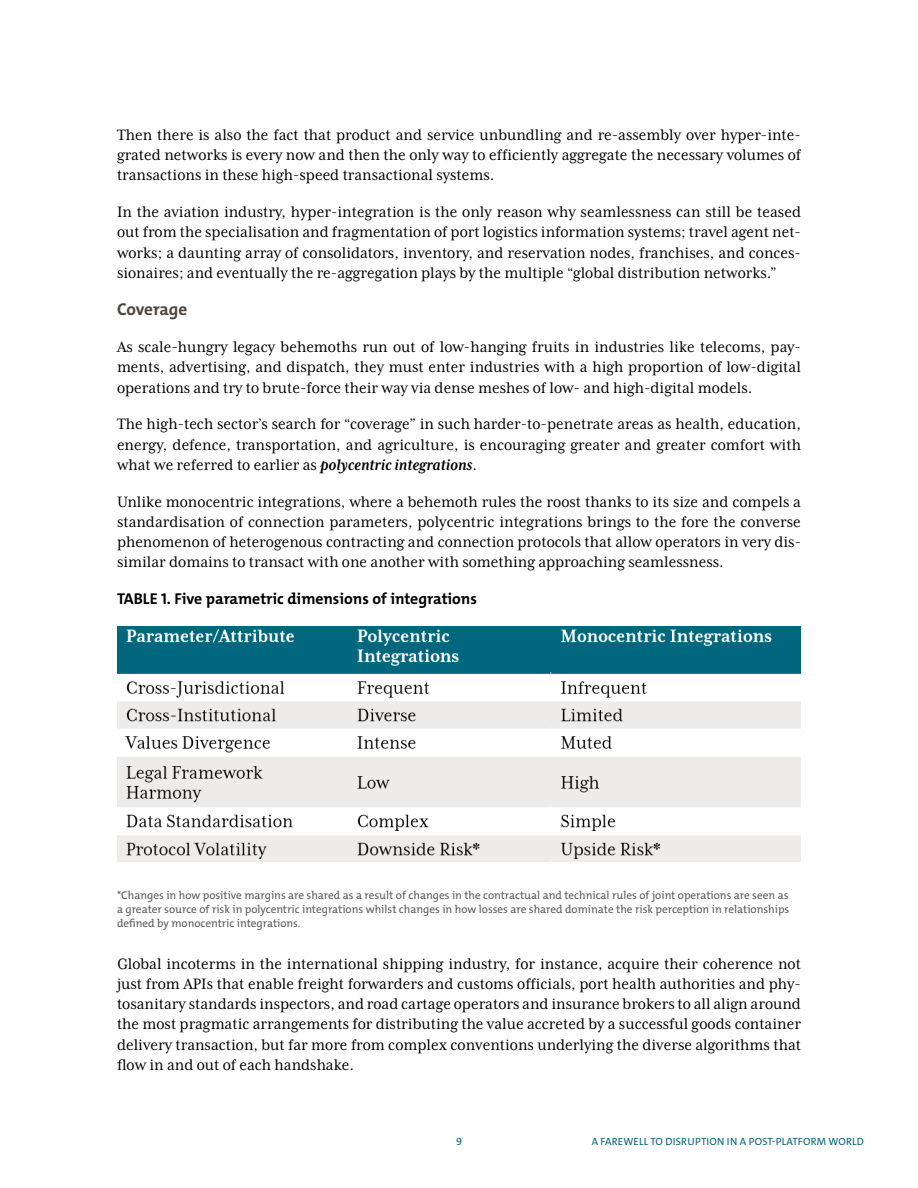
<style>
.page{position:relative;width:918px;height:1188px;background:#fff}
.page>*{position:absolute;margin:0;border:0;box-sizing:border-box;transform-origin:0 0}
.t1{font:17.25px/20.2px "Mrs Eaves XL Serif Nar OT";color:#000;text-align:justify}
.t2{font:700 17.25px "The Mix C4 s";letter-spacing:-.015em;color:#4e4540}
.t3{font:700 15.75px "The Mix C4 s";color:#000}
.t4{font:11.25px/14.2px "The Mix C4 s";color:#5a5b5d;text-align:justify}
.t5{font:10.5px "The Mix C4 s";letter-spacing:.02em;color:#00667d}
.s1{font-weight:700;font-style:italic}
</style>
<div class="page">
<img style="left:117px;top:626px;width:684px;height:236px">
<p class="t1" style="left:117px;top:124px;width:686px">Then there is also the fact that product and service unbundling and re-assembly over hyper-inte&shy;grated networks is every now and then the only way to efficiently aggregate the necessary volumes of transactions in these high-speed transactional systems.</p>
<p class="t1" style="left:117px;top:202px;width:686px">In the aviation industry, hyper-integration is the only reason why seamlessness can still be teased out from the specialisation and fragmentation of port logistics information systems; travel agent net&shy;works; a daunting array of consolidators, inventory, and reservation nodes, franchises, and conces&shy;sionaires; and eventually the re-aggregation plays by the multiple “global distribution networks.”</p>
<p class="t2" style="left:117px;top:298px;width:72px">Coverage</p>
<p class="t1" style="left:117px;top:337px;width:686px">As scale-hungry legacy behemoths run out of low-hanging fruits in industries like telecoms, pay&shy;ments, advertising, and dispatch, they must enter industries with a high proportion of low-digital operations and try to brute-force their way via dense meshes of low- and high-digital models.</p>
<p class="t1" style="left:117px;top:414px;width:686px">The high-tech sector’s search for “coverage” in such harder-to-penetrate areas as health, education, energy, defence, transportation, and agriculture, is encouraging greater and greater comfort with what we referred to earlier as <span class="s1">polycentric integrations</span>.</p>
<p class="t1" style="left:117px;top:491px;width:686px">Unlike monocentric integrations, where a behemoth rules the roost thanks to its size and compels a standardisation of connection parameters, polycentric integrations brings to the fore the converse phenomenon of heterogenous contracting and connection protocols that allow operators in very dis&shy;similar domains to transact with one another with something approaching seamlessness.</p>
<p class="t3" style="left:117px;top:589px;width:362px">TABLE 1. Five parametric dimensions of integrations</p>
<p class="t4" style="left:117px;top:888px;width:674px">*Changes in how positive margins are shared as a result of changes in the contractual and technical rules of joint operations are seen as a greater source of risk in polycentric integrations whilst changes in how losses are shared dominate the risk perception in relationships defined by monocentric integrations.</p>
<p class="t1" style="left:117px;top:953px;width:686px">Global incoterms in the international shipping industry, for instance, acquire their coherence not just from APIs that enable freight forwarders and customs officials, port health authorities and phy&shy;tosanitary standards inspectors, and road cartage operators and insurance brokers to all align around the most pragmatic arrangements for distributing the value accreted by a successful goods container delivery transaction, but far more from complex conventions underlying the diverse algorithms that flow in and out of each handshake.</p>
<p class="t5" style="left:456px;top:1134px;width:7px">9</p>
<p class="t5" style="left:592px;top:1134px;width:274px">A FAREWELL TO DISRUPTION IN A POST-PLATFORM WORLD</p>
</div>
